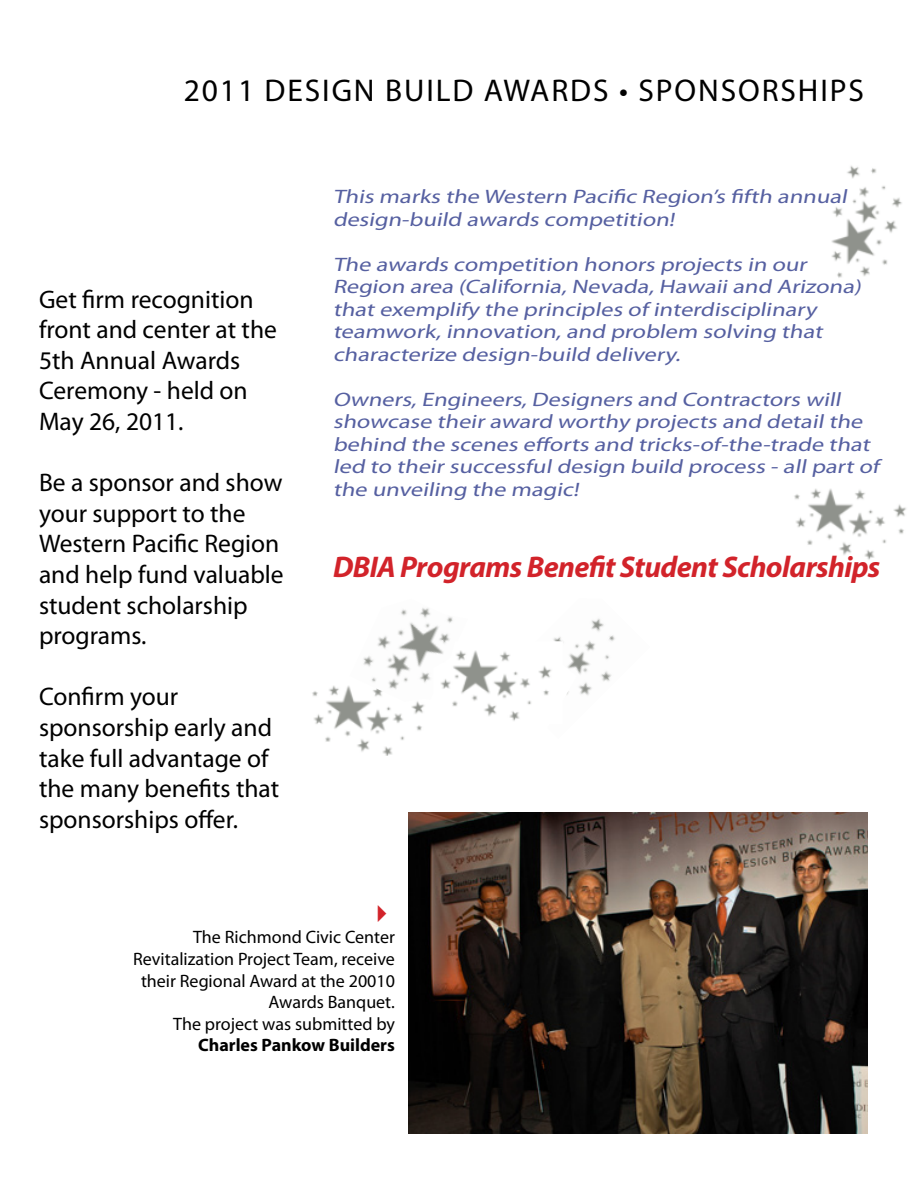
<style>
.page{position:relative;width:918px;height:1188px;background:#fff}
.page>*{position:absolute;margin:0;border:0;box-sizing:border-box;transform-origin:0 0}
.t1{font:31.5px "Myriad Pro";letter-spacing:.06em;color:#000}
.t2{font:italic 700 30px "Myriad Pro";letter-spacing:-.02em;color:#d2232a}
.t3{font:25.5px/30.6px "Myriad Pro";color:#000}
.t4{font:italic 19.5px/22.5px "Myriad Pro";color:#5660a1;scale:1.25 1}
.t5{font:18px/21.6px "Myriad Pro";color:#000;text-align:right}
.t6{font:700 18px "Myriad Pro";color:#000}
</style>
<div class="page">
<img style="left:553px;top:618px;width:62px;height:78px">
<img style="left:831px;top:165px;width:71px;height:113px">
<img style="left:794px;top:488px;width:112px;height:72px">
<img style="left:409px;top:813px;width:459px;height:321px">
<img style="left:312px;top:685px;width:112px;height:71px">
<img style="left:350px;top:608px;width:103px;height:94px">
<img style="left:433px;top:641px;width:130px;height:80px">
<h1 class="t1" style="left:184px;top:71px;width:682px">2011 DESIGN BUILD AWARDS • SPONSORSHIPS</h1>
<h3 class="t3" style="left:39px;top:283px;width:239px">Get firm recognition front and center at the<br>5th Annual Awards<br>Ceremony - held on<br>May 26, 2011.</h3>
<h3 class="t3" style="left:39px;top:467px;width:246px">Be a sponsor and show your support to the<br>Western Pacific Region and help fund valuable student scholarship programs.</h3>
<h3 class="t3" style="left:39px;top:681px;width:242px">Confirm your sponsorship early and take full advantage of the many benefits that sponsorships offer.</h3>
<p class="t4" style="left:333px;top:185px;width:416px">This marks the Western Pacific Region’s fifth annual design-build awards competition!</p>
<p class="t4" style="left:333px;top:253px;width:427px">The awards competition honors projects in our Region area (California,Nevada,Hawaiiand Arizona) that exemplify the principles of interdisciplinary teamwork,innovation,and problem solving that characterize design-build delivery.</p>
<p class="t4" style="left:333px;top:388px;width:438px">Owners,Engineers,Designers and Contractors will showcase their award worthy projects and detailthe behind the scenes efforts and tricks-of-the-trade that led to their successfuldesign build process -allpart of the unveiling the magic!</p>
<h2 class="t2" style="left:333px;top:547px;width:549px">DBIA Programs Benefit Student Scholarships</h2>
<p class="t5" style="left:133px;top:926px;width:263px">The Richmond Civic Center<br>Revitalization Project Team, receive their Regional Award at the 20010<br>Awards Banquet.<br>The project was submitted by</p>
<p class="t6" style="left:198px;top:1034px;width:198px">Charles Pankow Builders</p>
</div>
